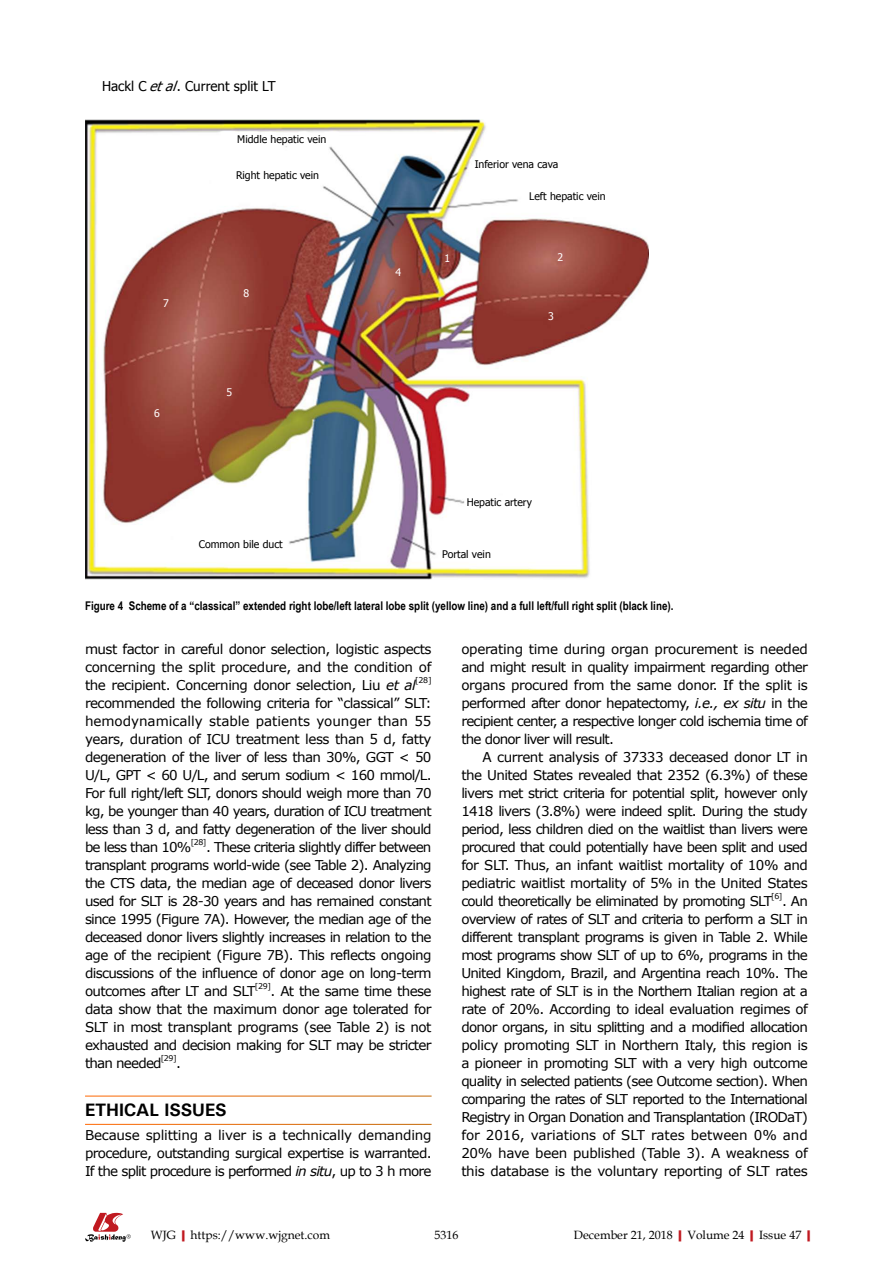
<style>
.page{position:relative;width:893px;height:1263px;background:#fff}
.page>*{position:absolute;margin:0;border:0;box-sizing:border-box;transform-origin:0 0}
.t1{font:700 18px "Univers";color:#000}
.t2{font:13.5px/18px "Verdana";letter-spacing:-.055em;color:#000;text-align:justify}
.t3{font:13.5px "Verdana";letter-spacing:-.025em;color:#000}
.t4{font:13.5px "Verdana";letter-spacing:-.03em;color:#000}
.t5{font:13.5px "Verdana";letter-spacing:-.035em;color:#000}
.t6{font:13.5px "Tahoma";color:#000}
.t7{font:700 12px "Arial Narrow";color:#000}
.t8{font:12px "Book Antiqua";color:#000}
.t9{font:10.5px "Tahoma";color:#000}
.t10{font:10.5px "Tahoma";color:#fff}
.t11{font:7.8px "Verdana";letter-spacing:-.055em;color:#000}
.s1{font-style:italic}
.s2{font-weight:700;color:#c01920}
</style>
<div class="page">
<svg style="left:85px;top:1213px;width:46px;height:29px"></svg>
<img style="left:85px;top:119px;width:564px;height:461px">
<p class="t6" style="left:102px;top:77px;width:175px">Hackl C <span class="s1">etal</span>. Current split LT</p>
<p class="t9" style="left:237px;top:132px;width:90px">Middle hepatic vein</p>
<p class="t9" style="left:236px;top:168px;width:85px">Right hepatic vein</p>
<p class="t10" style="left:163px;top:296px;width:7px">7</p>
<p class="t10" style="left:154px;top:407px;width:7px">6</p>
<p class="t10" style="left:243px;top:286px;width:7px">8</p>
<p class="t10" style="left:226px;top:385px;width:7px">5</p>
<p class="t9" style="left:199px;top:537px;width:85px">Common bile duct</p>
<p class="t10" style="left:395px;top:265px;width:7px">4</p>
<p class="t10" style="left:444px;top:251px;width:7px">1</p>
<p class="t9" style="left:475px;top:157px;width:85px">Inferior vena cava</p>
<p class="t9" style="left:529px;top:189px;width:78px">Left hepatic vein</p>
<p class="t10" style="left:558px;top:250px;width:7px">2</p>
<p class="t10" style="left:548px;top:309px;width:7px">3</p>
<p class="t9" style="left:467px;top:495px;width:67px">Hepatic artery</p>
<p class="t9" style="left:442px;top:547px;width:50px">Portal vein</p>
<p class="t7" style="left:85px;top:597px;width:590px">Figure 4 Scheme of a “classical” extended right lobe/left lateral lobe split (yellow line) and a full left/full right split (black line).</p>
<p class="t2" style="left:85px;top:639px;width:348px">must factor in careful donor selection, logistic aspects concerning the split procedure, and the condition of the recipient. Concerning donor selection, Liu <span class="s1">et al</span></p>
<p class="t11" style="left:415px;top:675px;width:18px">[28]</p>
<p class="t2" style="left:85px;top:693px;width:348px">recommended the following criteria for “classical” SLT: hemodynamically stable patients younger than 55 years, duration of ICU treatment less than 5 d, fatty degeneration of the liver of less than 30%, GGT &lt; 50<br>U/l, GPT &lt; 60 U/l, and serum sodium &lt; 160 mmol/l.<br>For full right/left SLT, donors should weigh more than 70 kg, be younger than 40 years, duration of ICU treatment less than 3 d, and fatty degeneration of the liver should be less than 10%</p>
<p class="t11" style="left:191px;top:837px;width:17px">[28]</p>
<p class="t2" style="left:85px;top:837px;width:348px;text-indent:121px">. These criteria slightly differ between transplant programs world-wide (see Table 2). Analyzing the CTS data, the median age of deceased donor livers used for SLT is 28-30 years and has remained constant since 1995 (Figure 7a). However, the median age of the deceased donor livers slightly increases in relation to the age of the recipient (Figure 7b). This reflects ongoing discussions of the influence of donor age on long-term outcomes after LT and SLT</p>
<p class="t11" style="left:255px;top:981px;width:18px">[29]</p>
<p class="t2" style="left:85px;top:981px;width:348px;text-indent:185px">. At the same time these data show that the maximum donor age tolerated for SLT in most transplant programs (see Table 2) is not exhausted and decision making for SLT may be stricter than needed</p>
<p class="t11" style="left:161px;top:1053px;width:17px">[29]</p>
<p class="t2" style="left:176px;top:1053px;width:6px">.</p>
<p class="t1" style="left:85px;top:1099px;width:91px">ETHICAL ISSU</p>
<p class="t1" style="left:205px;top:1099px;width:21px">ES</p>
<p class="t2" style="left:85px;top:1125px;width:348px">Because splitting a liver is a technically demanding procedure, outstanding surgical expertise is warranted.<br>If the split procedure is performed <span class="s1">in situ</span>, up to 3 h more</p>
<p class="t3" style="left:461px;top:640px;width:348px">operating time during organ procurement is needed</p>
<p class="t2" style="left:461px;top:657px;width:348px">and might result in quality impairment regarding other</p>
<p class="t4" style="left:461px;top:676px;width:348px">organs procured from the same donor. If the split is</p>
<p class="t2" style="left:461px;top:693px;width:348px">performed after donor hepatectomy, <span class="s1">i.e., ex situ</span> in the</p>
<p class="t2" style="left:461px;top:711px;width:348px">recipient center, a respective longer cold ischemia time of</p>
<p class="t2" style="left:461px;top:729px;width:154px">the donor liver will result.</p>
<p class="t5" style="left:483px;top:748px;width:327px">A current analysis of 37333 deceased donor LT in</p>
<p class="t2" style="left:461px;top:765px;width:348px">the United States revealed that 2352 (6.3%) of these</p>
<p class="t2" style="left:461px;top:783px;width:348px">livers met strict criteria for potential split, however only</p>
<p class="t2" style="left:461px;top:801px;width:348px">1418 livers (3.8%) were indeed split. During the study</p>
<p class="t2" style="left:461px;top:819px;width:348px">period, less children died on the waitlist than livers were</p>
<p class="t2" style="left:461px;top:837px;width:348px">procured that could potentially have been split and used</p>
<p class="t2" style="left:461px;top:855px;width:348px">for SLT. Thus, an infant waitlist mortality of 10% and</p>
<p class="t2" style="left:461px;top:873px;width:348px">pediatric waitlist mortality of 5% in the United States</p>
<p class="t2" style="left:461px;top:891px;width:312px">could theoretically be eliminated by promoting SLT</p>
<p class="t11" style="left:771px;top:891px;width:13px">[6]</p>
<p class="t2" style="left:461px;top:891px;width:348px;text-indent:321px">. An overview of rates of SLT and criteria to perform a SLT in different transplant programs is given in Table 2. While most programs show SLT of up to 6%, programs in the United Kingdom, Brazil, and Argentina reach 10%. The highest rate of SLT is in the Northern Italian region at a rate of 20%. According to ideal evaluation regimes of donor organs, in situ splitting and a modified allocation policy promoting SLT in Northern Italy, this region is a pioneer in promoting SLT with a very high outcome quality in selected patients (see Outcome section). When comparing the rates of SLT reported to the International Registry in Organ Donation and Transplantation (IRODaT) for 2016, variations of SLT rates between 0% and 20% have been published (Table 3). A weakness of this database is the voluntary reporting of SLT rates</p>
<p class="t8" style="left:151px;top:1226px;width:180px">WJG<span class="s2">|</span>https://www.wjgnet.com</p>
<p class="t8" style="left:434px;top:1226px;width:25px">5316</p>
<p class="t8" style="left:574px;top:1226px;width:243px">December 21, 2018<span class="s2">|</span>Volume 24<span class="s2">|</span>Issue 47<span class="s2">|</span></p>
</div>
